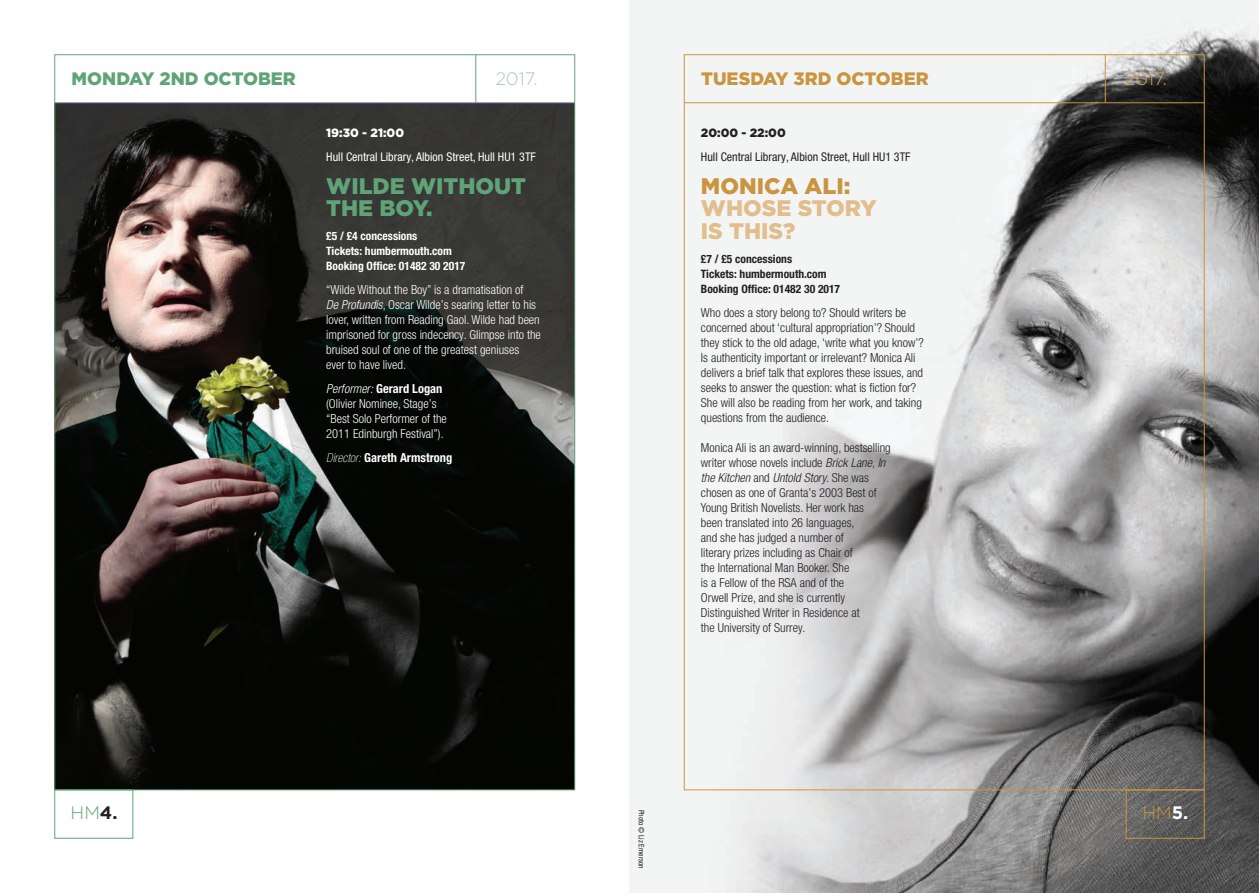
<style>
.page{position:relative;width:1259px;height:893px;background:#fff}
.page>*{position:absolute;margin:0;border:0;box-sizing:border-box;transform-origin:0 0}
.t1{font:900 22.5px/22.5px "Gotham";color:#5fa477}
.t2{font:900 22.5px/22.5px "Gotham";color:#e1be8b}
.t3{font:900 22.5px "Gotham";color:#c99540}
.t4{font:900 18px "Gotham";color:#c99540}
.t5{font:900 18px "Gotham";color:#5fa477}
.t6{font:300 18px "Gotham";color:#a9cab2}
.t7{font:300 18px "Gotham";color:#d4a863}
.t8{font:300 18px "Gotham";color:#5fa477}
.t9{font:300 18px "Gotham";color:#c99540}
.t10{font:300 condensed 12.45px/15px "Helvetica Neue LT Pro";color:#231f20}
.t11{font:300 condensed 12.45px/15px "Helvetica Neue LT Pro";color:#fff}
.t12{font:700 condensed 12.45px "Helvetica Neue LT Pro";color:#fff}
.t13{font:condensed 12px "Helvetica Neue LT Pro";color:#fff}
.t14{font:condensed 12px "Helvetica Neue LT Pro";color:#231f20}
.t15{font:900 12px "Gotham";color:#fff}
.t16{font:900 12px "Gotham";color:#231f20}
.t17{font:700 condensed 11.55px/15px "Helvetica Neue LT Pro";color:#fff}
.t18{font:700 condensed 11.55px/15px "Helvetica Neue LT Pro";color:#231f20}
.t19{font:condensed 7.5px "Helvetica Neue LT Pro";color:#231f20}
.s1{font-style:italic}
.s2{font-weight:700}
.s3{font-weight:100;font-style:italic}
.s4{font-weight:700;color:#231f20}
.s5{font-weight:700;color:#fff}
</style>
<div class="page">
<img style="left:629px;top:0;width:630px;height:893px">
<img style="left:56px;top:103px;width:517px;height:685px">
<hr style="left:475px;top:55px;width:1px;height:48px;background:#5fa477">
<hr style="left:1105px;top:55px;width:1px;height:48px;background:#c99540">
<div style="left:54px;top:790px;width:79px;height:48px;border:1px solid #5fa477"></div>
<div style="left:1125px;top:790px;width:79px;height:48px;border:1px solid #c99540"></div>
<hr style="left:55px;top:102px;width:520px;height:1px;background:#7a76b7">
<hr style="left:684px;top:102px;width:520px;height:1px;background:#c99540">
<h2 class="t5" style="left:72px;top:68px;width:226px">MONDAY 2ND OCTOBER</h2>
<h2 class="t6" style="left:495px;top:69px;width:44px">2017.</h2>
<h2 class="t4" style="left:701px;top:68px;width:229px">TUESDAY 3RD OCTOBER</h2>
<h2 class="t7" style="left:1124px;top:69px;width:44px">2017.</h2>
<p class="t15" style="left:326px;top:126px;width:79px">19:30 - 21:00</p>
<p class="t13" style="left:326px;top:149px;width:211px">Hull Central Library, Albion Street, Hull HU1 3TF</p>
<h1 class="t1" style="left:326px;top:174px;width:201px">WILDE WITHOUT<br>THE BOY.</h1>
<p class="t17" style="left:326px;top:229px;width:141px">£5 / £4 concessions<br>Tickets: humbermouth.com<br>Booking Office: 01482 30 2017</p>
<p class="t11" style="left:326px;top:282px;width:216px">“Wilde Without the Boy” is a dramatisation of<br><span class="s1">De Profundis</span>, Oscar Wilde’s searing letter to his lover, written from Reading Gaol. Wilde had been imprisoned for gross indecency. Glimpse into the bruised soul of one of the greatest geniuses ever to have lived.</p>
<p class="t11" style="left:326px;top:381px;width:122px"><span class="s1">Performer:</span> <span class="s2">Gerard Logan </span>(Olivier Nominee, Stage’s “Best Solo Performer of the<br>2011 Edinburgh Festival”).</p>
<p class="t12" style="left:326px;top:450px;width:128px"><span class="s3">Director:</span> Gareth Armstrong</p>
<p class="t16" style="left:701px;top:126px;width:86px">20:00 - 22:00</p>
<p class="t14" style="left:701px;top:149px;width:211px">Hull Central Library, Albion Street, Hull HU1 3TF</p>
<h1 class="t3" style="left:701px;top:173px;width:151px">MONICA ALI:</h1>
<h1 class="t2" style="left:701px;top:196px;width:177px">WHOSE STORY<br>IS THIS?</h1>
<p class="t18" style="left:701px;top:251px;width:141px">£7 / £5 concessions<br>Tickets: humbermouth.com<br>Booking Office: 01482 30 2017</p>
<p class="t10" style="left:701px;top:305px;width:224px">Who does a story belong to? Should writers be concerned about ‘cultural appropriation’? Should they stick to the old adage, ‘write what you know’?<br>Is authenticity important or irrelevant? Monica Ali delivers a brief talk that explores these issues, and seeks to answer the question: what is fiction for?<br>She will also be reading from her work, and taking questions from the audience.</p>
<p class="t10" style="left:701px;top:440px;width:191px">Monica Ali is an award-winning, bestselling writer whose novels include <span class="s1">Brick Lane, In the Kitchen</span> and <span class="s1">Untold Story</span>. She was chosen as one of Granta’s 2003 Best of Young British Novelists. Her work has<br>been translated into 26 languages,<br>and she has judged a number of<br>literary prizes including as Chair of<br>the International Man Booker. She<br>is a Fellow of the RSA and of the<br>Orwell Prize, and she is currently Distinguished Writer in Residence at<br>the University of Surrey.</p>
<h2 class="t8" style="left:71px;top:803px;width:48px">HM<span class="s4">4.</span></h2>
<h2 class="t9" style="left:1142px;top:803px;width:47px">HM<span class="s5">5.</span></h2>
<p class="t19" style="left:646px;top:810px;width:61px;rotate:90deg">Photo © Liz Emerson</p>
</div>
